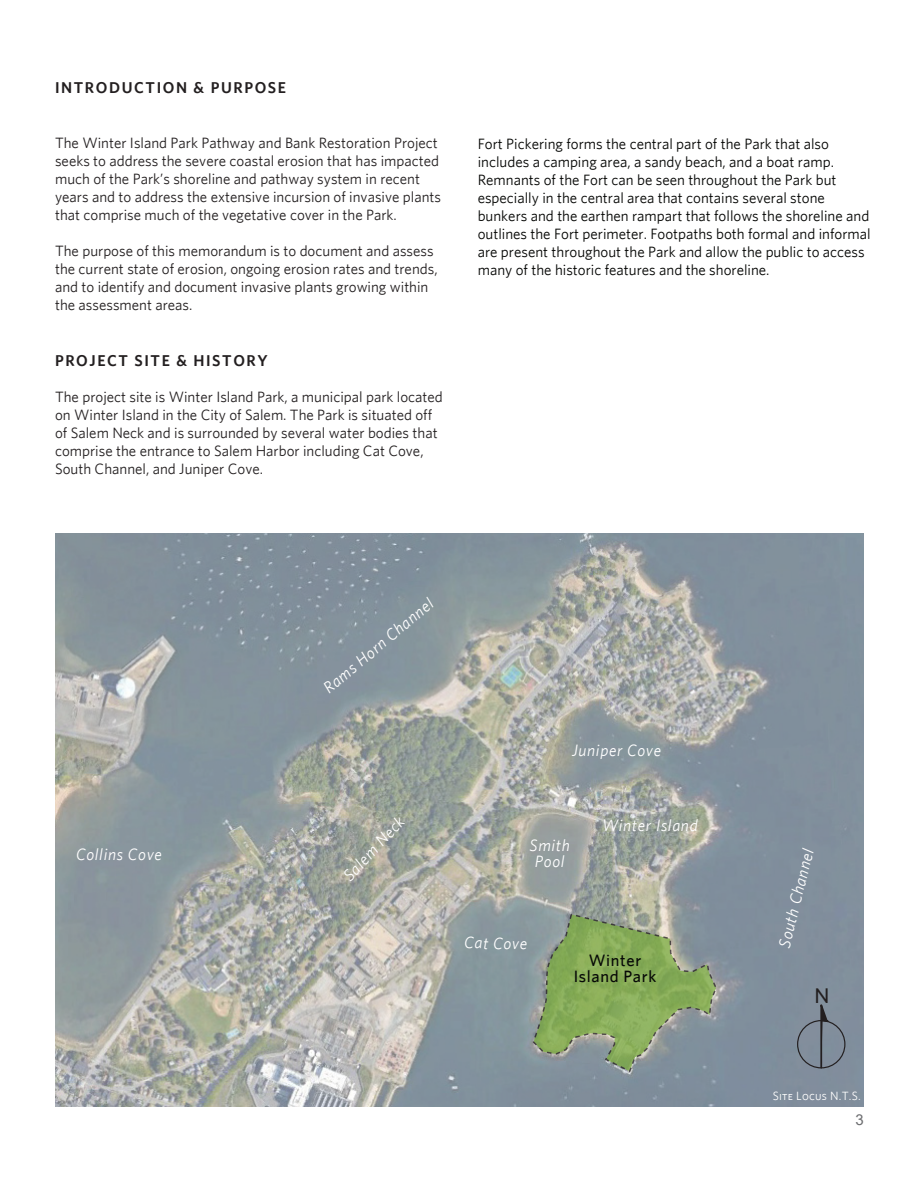
<style>
.page{position:relative;width:918px;height:1188px;background:#fff}
.page>*{position:absolute;margin:0;border:0;box-sizing:border-box;transform-origin:0 0}
.t1{font:500 21.3px "Whitney HTF";color:#231f20}
.Diagram_Labels_Bold{font:italic 16.5px "Whitney HTF";letter-spacing:.04em;color:#fff}
.Diagram_Labels_Bold-2{font:500 16.5px/16.5px "Whitney HTF";letter-spacing:.04em;color:#070907;text-align:center}
.Headers{font:600 15.75px "Whitney HTF";letter-spacing:.1em;color:#231f20}
.Body_Text{font:15px/18px "Whitney HTF";color:#231f20}
.Body_Text-2{font:15px/18px "Whitney HTF";color:#040503}
.t2{font:15px "Arial";color:#6c6d70}
.Photo_Titles{font:12px "Whitney HTF Book SC";letter-spacing:.02em;color:#fff}
</style>
<div class="page">
<img style="left:55px;top:533px;width:809px;height:574px">
<svg style="left:532px;top:913px;width:186px;height:160px;background:#8aa277"></svg>
<div style="left:797px;top:1020px;width:48px;height:48px;border:1px solid #231f20;border-radius:50%"></div>
<svg style="left:819px;top:995px;width:10px;height:74px"></svg>
<p class="Headers" style="left:55px;top:78px;width:232px">INTRODUCTION &amp; PURPOSE</p>
<p class="Body_Text" style="left:55px;top:133px;width:388px">The Winter Island Park Pathway and Bank Restoration Project seeks to address the severe coastal erosion that has impacted much of the Park’s shoreline and pathway system in recent years and to address the extensive incursion of invasive plants that comprise much of the vegetative cover in the Park.</p>
<p class="Body_Text" style="left:55px;top:241px;width:384px">The purpose of this memorandum is to document and assess the current state of erosion, ongoing erosion rates and trends, and to identify and document invasive plants growing within the assessment areas.</p>
<p class="Headers" style="left:55px;top:351px;width:214px">PROJECT SITE &amp; HISTORY</p>
<p class="Body_Text" style="left:55px;top:387px;width:389px">The project site is Winter Island Park, a municipal park located on Winter Island in the City of Salem. The Park is situated off of Salem Neck and is surrounded by several water bodies that comprise the entrance to Salem Harbor including Cat Cove, South Channel, and Juniper Cove.</p>
<p class="Body_Text-2" style="left:478px;top:135px;width:394px">Fort Pickering forms the central part of the Park that also includes a camping area, a sandy beach, and a boat ramp.<br>Remnants of the Fort can be seen throughout the Park but especially in the central area that contains several stone bunkers and the earthen rampart that follows the shoreline and outlines the Fort perimeter. Footpaths both formal and informal are present throughout the Park and allow the public to access many of the historic features and the shoreline.</p>
<p class="Diagram_Labels_Bold" style="left:76px;top:845px;width:87px">Collins Cove</p>
<p class="Diagram_Labels_Bold" style="left:319px;top:683px;width:140px;rotate:-40deg">Rams Horn Channel</p>
<p class="Diagram_Labels_Bold" style="left:339px;top:871px;width:83px;rotate:-47deg">Salem Neck</p>
<p class="Diagram_Labels_Bold" style="left:572px;top:741px;width:91px">Juniper Cove</p>
<p class="Diagram_Labels_Bold" style="left:530px;top:835px;width:42px">Smith</p>
<p class="Diagram_Labels_Bold" style="left:535px;top:852px;width:31px">Pool</p>
<p class="Diagram_Labels_Bold" style="left:464px;top:933px;width:64px;rotate:1deg">Cat Cove</p>
<p class="Diagram_Labels_Bold" style="left:602px;top:815px;width:97px">Winter Island</p>
<p class="Diagram_Labels_Bold-2" style="left:574px;top:951px;width:84px">Winter<br>Island Park</p>
<p class="Diagram_Labels_Bold" style="left:774px;top:945px;width:103px;rotate:-76deg">South Channel</p>
<p class="t1" style="left:815px;top:983px;width:16px">N</p>
<p class="Photo_Titles" style="left:773px;top:1089px;width:90px">Site Locus N.T.S.</p>
<p class="t2" style="left:856px;top:1110px;width:10px">3</p>
</div>
